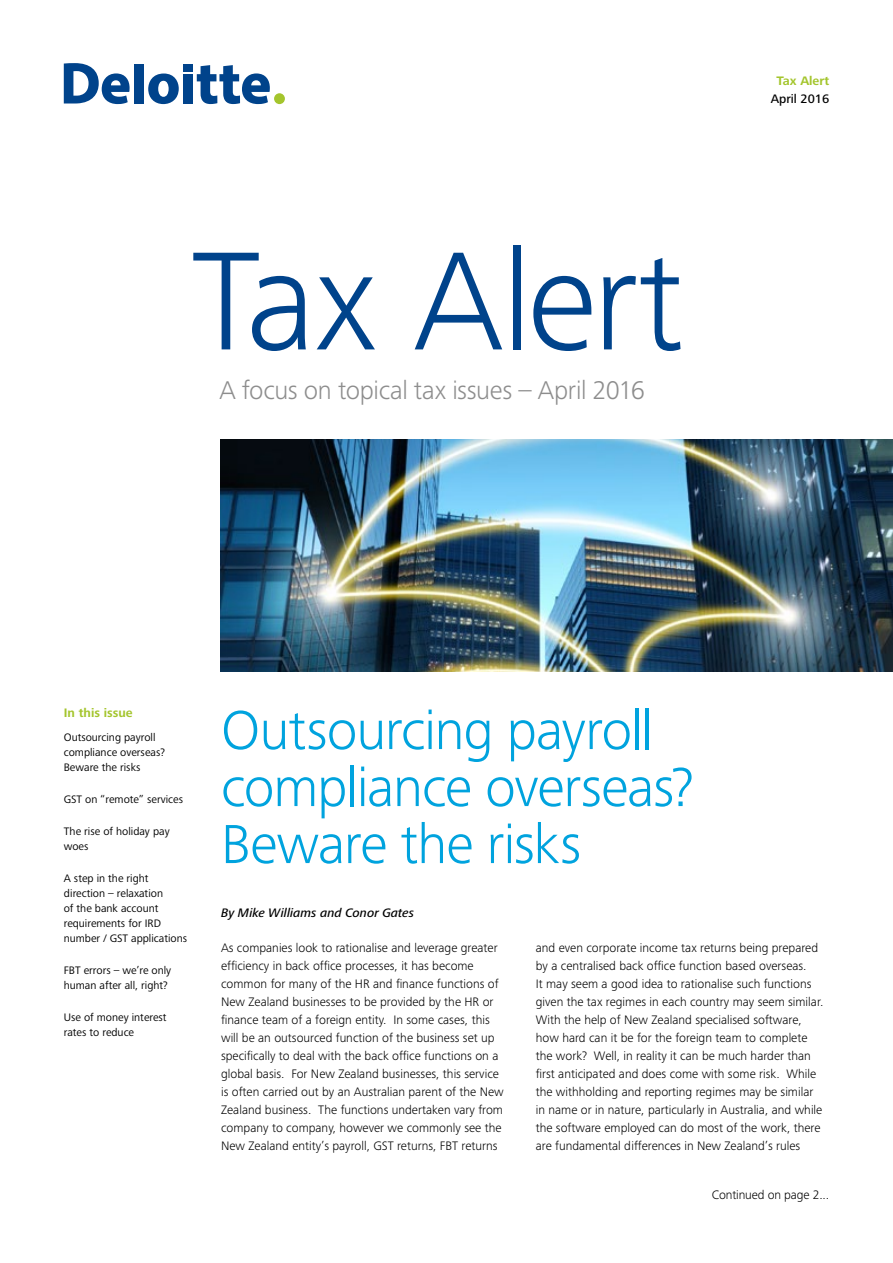
<style>
.page{position:relative;width:893px;height:1263px;background:#fff}
.page>*{position:absolute;margin:0;border:0;box-sizing:border-box;transform-origin:0 0}
.t1{font:300 144.9px "Frutiger Next Pro";letter-spacing:-.015em;color:#00438b}
.t2{font:300 57px/57px "Frutiger Next Pro";letter-spacing:-.02em;color:#00a3de}
.t3{font:300 26.55px "Frutiger Next Pro";letter-spacing:-.01em;color:#8d8d8d}
.t4{font:300 12.75px/18px "Frutiger Next Pro";color:#000}
.t5{font:italic 500 12.75px "Frutiger Next Pro";color:#000}
.t6{font:700 12.75px "Frutiger Next Pro";color:#a4c52d}
.t7{font:500 12.75px "Frutiger Next Pro";color:#000}
.t8{font:11.25px/15px "Frutiger Next Pro";color:#000}
</style>
<div class="page">
<div style="left:134px;top:64px;width:10px;height:39px;background:#00438b"></div>
<svg style="left:148px;top:74px;width:31px;height:30px"></svg>
<div style="left:183px;top:74px;width:10px;height:29px;background:#00438b"></div>
<div style="left:183px;top:64px;width:10px;height:7px;background:#00438b"></div>
<svg style="left:197px;top:65px;width:73px;height:39px"></svg>
<div style="left:274px;top:93px;width:11px;height:11px;background:#a4c52d;border-radius:50%"></div>
<svg style="left:64px;top:63px;width:66px;height:41px"></svg>
<img style="left:221px;top:439px;width:672px;height:233px">
<h1 class="t1" style="left:192px;top:218px;width:493px">Tax Alert</h1>
<h3 class="t3" style="left:219px;top:375px;width:427px">A focus on topical tax issues – April 2016</h3>
<p class="t6" style="left:776px;top:74px;width:54px">Tax Alert</p>
<p class="t7" style="left:771px;top:92px;width:60px">April 2016</p>
<p class="t6" style="left:64px;top:706px;width:71px">In this issue</p>
<p class="t8" style="left:64px;top:729px;width:103px">Outsourcing payroll compliance overseas?<br>Beware the risks</p>
<p class="t8" style="left:64px;top:791px;width:121px">GST on “remote” services</p>
<p class="t8" style="left:64px;top:823px;width:107px">The rise of holiday pay woes</p>
<p class="t8" style="left:64px;top:870px;width:125px">A step in the right direction – relaxation<br>of the bank account requirements for IRD number / GST applications</p>
<p class="t8" style="left:64px;top:962px;width:109px">FBT errors – we’re only human after all, right?</p>
<p class="t8" style="left:64px;top:1009px;width:104px">Use of money interest rates to reduce</p>
<h2 class="t2" style="left:221px;top:701px;width:474px">Outsourcing payroll compliance overseas?<br>Beware the risks</h2>
<p class="t5" style="left:221px;top:905px;width:194px">By Mike Williams and Conor Gates</p>
<p class="t4" style="left:221px;top:939px;width:284px">As companies look to rationalise and leverage greater efficiency in back office processes, it has become common for many of the HR and finance functions of New Zealand businesses to be provided by the HR or finance team of a foreign entity. In some cases, this will be an outsourced function of the business set up specifically to deal with the back office functions on a global basis. For New Zealand businesses, this service is often carried out by an Australian parent of the New Zealand business. The functions undertaken vary from company to company, however we commonly see the New Zealand entity’s payroll, GST returns, FBT returns</p>
<p class="t4" style="left:536px;top:939px;width:289px">and even corporate income tax returns being prepared by a centralised back office function based overseas.<br>It may seem a good idea to rationalise such functions given the tax regimes in each country may seem similar.<br>With the help of New Zealand specialised software, how hard can it be for the foreign team to complete the work? Well, in reality it can be much harder than first anticipated and does come with some risk. While the withholding and reporting regimes may be similar in name or in nature, particularly in Australia, and while the software employed can do most of the work, there are fundamental differences in New Zealand’s rules</p>
<p class="t4" style="left:712px;top:1186px;width:119px">Continued on page 2...</p>
</div>
